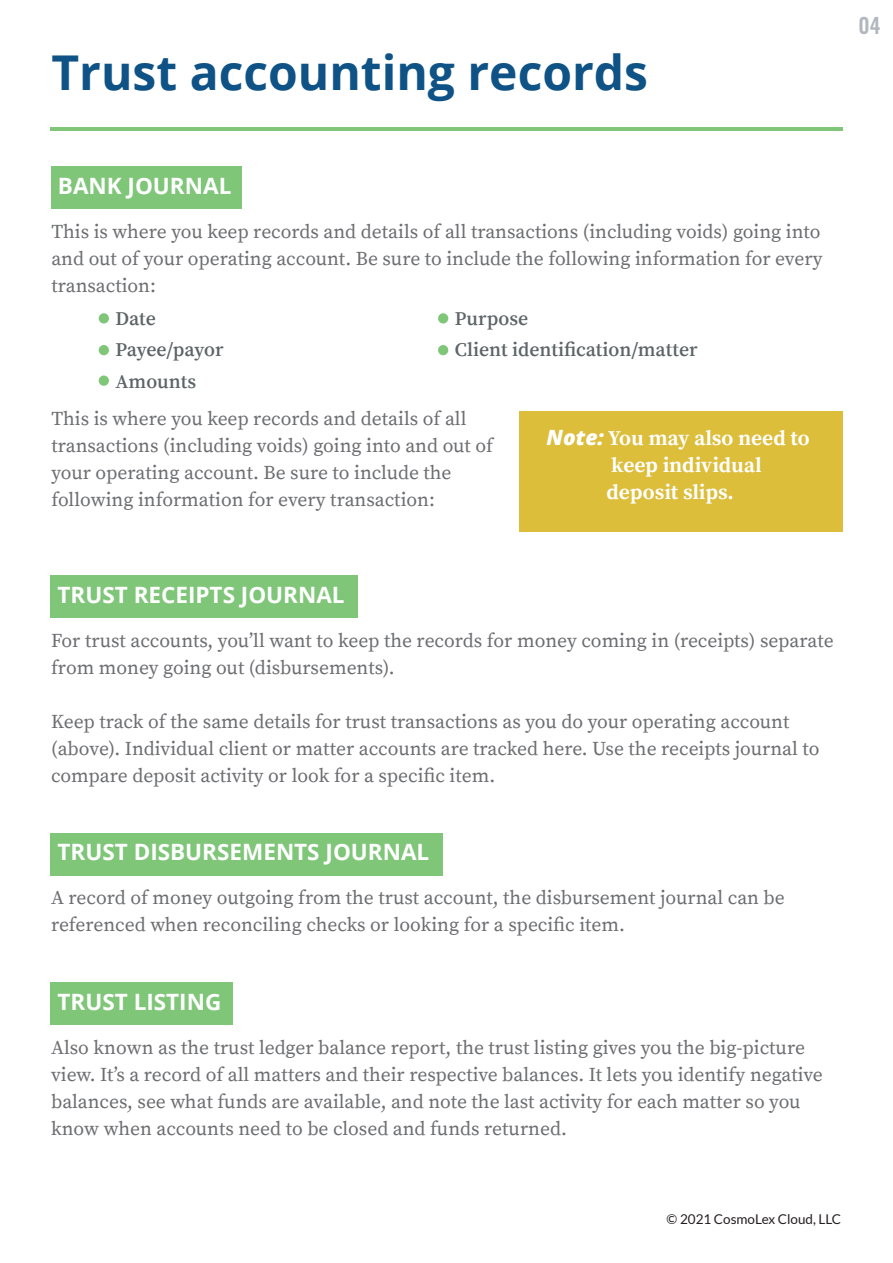
<style>
.page{position:relative;width:893px;height:1263px;background:#fff}
.page>*{position:absolute;margin:0;border:0;box-sizing:border-box;transform-origin:0 0}
.t1{font:700 48px "Open Sans";color:#0e5286}
.t2{font:700 22.5px "Open Sans";color:#fff}
.t3{font:700 21px/27px "Source Serif Pro";color:#fff}
.t4{font:500 21px "Oswald";color:#b0b7be}
.t5{font:19.5px/27px "Source Serif Pro";color:#6c6d70}
.t6{font:600 19.5px/31.5px "Source Serif Pro";color:#5c6467}
.t7{font:13.5px "Lato";color:#231f20}
.s1{font-family:"Open Sans";font-weight:800;font-style:italic}
</style>
<div class="page">
<div style="left:519px;top:411px;width:324px;height:120px;background:#dcbe3b"></div>
<div style="left:99px;top:313px;width:10px;height:10px;background:#7fc679;border-radius:50%"></div>
<div style="left:99px;top:345px;width:10px;height:10px;background:#7fc679;border-radius:50%"></div>
<div style="left:99px;top:375px;width:10px;height:11px;background:#7fc679;border-radius:50%"></div>
<div style="left:438px;top:313px;width:10px;height:10px;background:#7fc679;border-radius:50%"></div>
<div style="left:438px;top:345px;width:10px;height:10px;background:#7fc679;border-radius:50%"></div>
<div style="left:51px;top:166px;width:190px;height:42px;background:#7fc679"></div>
<div style="left:50px;top:575px;width:308px;height:42px;background:#7fc679"></div>
<div style="left:50px;top:833px;width:393px;height:42px;background:#7fc679"></div>
<div style="left:50px;top:982px;width:183px;height:42px;background:#7fc679"></div>
<hr style="left:51px;top:127px;width:792px;height:3px;background:#7fc679">
<h1 class="t1" style="left:51px;top:39px;width:598px">Trust accounting records</h1>
<p class="t4" style="left:858px;top:14px;width:23px">04</p>
<p class="t2" style="left:58px;top:170px;width:175px">BANK JOURNAL</p>
<p class="t5" style="left:51px;top:219px;width:773px;text-align:justify">This is where you keep records and details of all transactions (including voids) going into and out of your operating account. Be sure to include the following information for every transaction:</p>
<p class="t6" style="left:116px;top:303px;width:110px">Date<br>Payee/payor<br>Amounts</p>
<p class="t6" style="left:455px;top:303px;width:244px">Purpose<br>Client identification/matter</p>
<p class="t5" style="left:51px;top:406px;width:443px">This is where you keep records and details of all transactions (including voids) going into and out of your operating account. Be sure to include the following information for every transaction:</p>
<p class="t2" style="left:58px;top:579px;width:289px">TRUST RECEIPTS JOURNAL</p>
<p class="t3" style="left:607px;top:425px;width:205px;text-indent:-60px"><span class="s1">Note:</span> You may also need to keep individual deposit slips.</p>
<p class="t5" style="left:51px;top:627px;width:784px">For trust accounts, you’ll want to keep the records for money coming in (receipts) separate from money going out (disbursements).</p>
<p class="t5" style="left:51px;top:708px;width:770px">Keep track of the same details for trust transactions as you do your operating account (above). Individual client or matter accounts are tracked here. Use the receipts journal to compare deposit activity or look for a specific item.</p>
<p class="t2" style="left:58px;top:836px;width:373px">TRUST DISBURSEMENTS JOURNAL</p>
<p class="t5" style="left:51px;top:885px;width:735px">A record of money outgoing from the trust account, the disbursement journal can be referenced when reconciling checks or looking for a specific item.</p>
<p class="t2" style="left:58px;top:986px;width:165px">TRUST LISTING</p>
<p class="t5" style="left:51px;top:1034px;width:773px">Also known as the trust ledger balance report, the trust listing gives you the big-picture view. It’s a record of all matters and their respective balances. It lets you identify negative balances, see what funds are available, and note the last activity for each matter so you know when accounts need to be closed and funds returned.</p>
<p class="t7" style="left:667px;top:1212px;width:176px">© 2021 CosmoLex Cloud, LLC</p>
</div>
